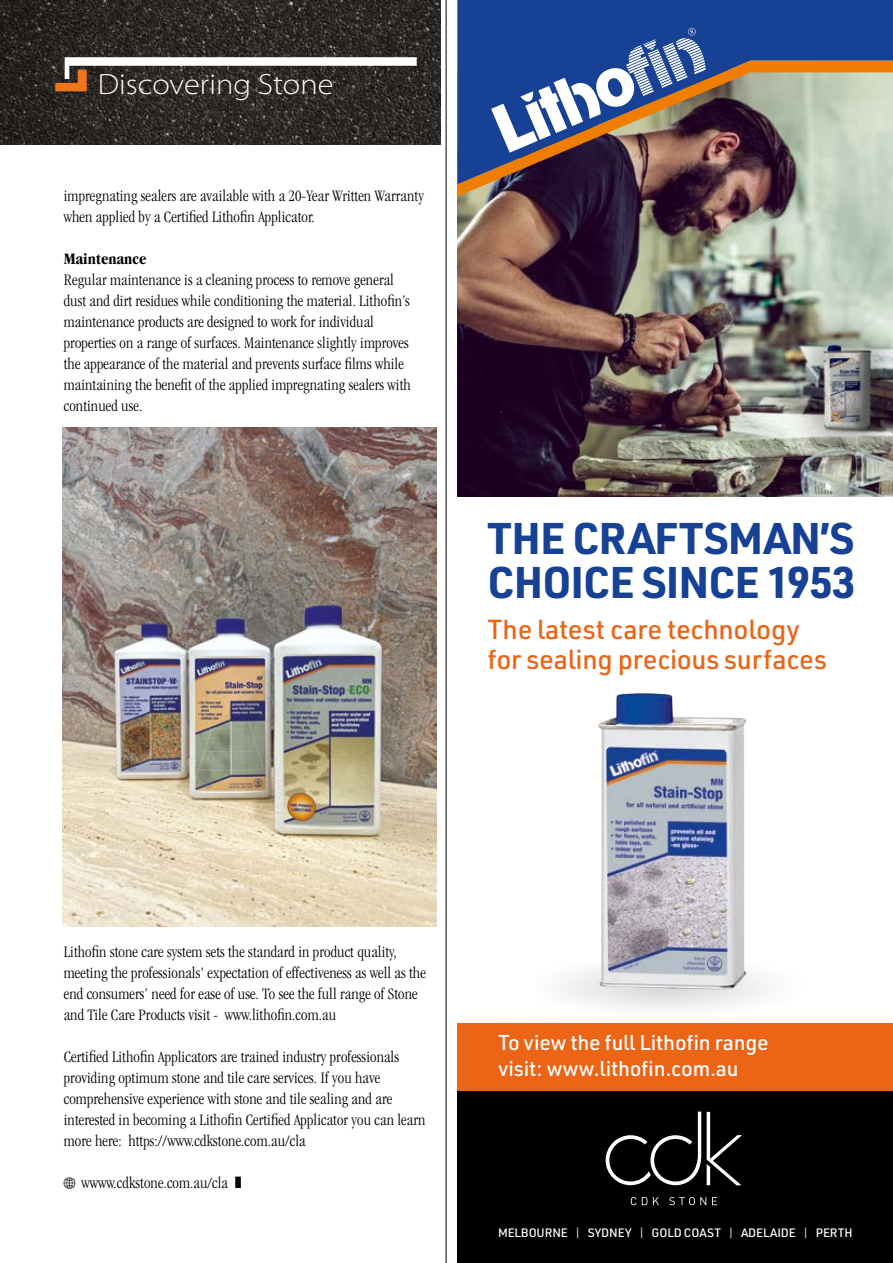
<style>
.page{position:relative;width:893px;height:1263px;background:#fff}
.page>*{position:absolute;margin:0;border:0;box-sizing:border-box;transform-origin:0 0}
.t1{font:700 43.5px/43.5px "URWDIN";letter-spacing:-.02em;color:#164194}
.t2{font:300 semi-expanded 29.4px "Myriad Pro";color:#fff}
.t3{font:500 27px/30px "URWDIN";letter-spacing:-.01em;color:#ec6415}
.t4{font:500 21px/25.5px "URWDIN";letter-spacing:-.01em;color:#fff}
.t5{font:300 condensed 16.5px/21px "Garamond";letter-spacing:.005em;color:#000}
.t6{font:700 condensed 16.5px "Garamond";letter-spacing:.005em;color:#000}
.t7{font:500 12px "URWDIN";letter-spacing:-.01em;color:#fff}
.s1{color:#c4c4c4}
</style>
<div class="page">
<img style="left:457px;top:196px;width:436px;height:300px">
<img style="left:457px;top:184px;width:436px;height:12px">
<svg style="left:457px;top:0;width:436px;height:184px;background:#5b6582"></svg>
<svg style="left:491px;top:27px;width:215px;height:126px"></svg>
<img style="left:597px;top:693px;width:150px;height:296px">
<div style="left:457px;top:1085px;width:436px;height:178px;background:#000"></div>
<svg style="left:606px;top:1111px;width:95px;height:74px"></svg>
<svg style="left:707px;top:1112px;width:35px;height:73px"></svg>
<svg style="left:631px;top:1197px;width:5px;height:8px"></svg>
<svg style="left:642px;top:1197px;width:5px;height:8px"></svg>
<svg style="left:653px;top:1197px;width:6px;height:8px"></svg>
<svg style="left:669px;top:1197px;width:37px;height:8px"></svg>
<svg style="left:712px;top:1197px;width:5px;height:8px"></svg>
<div style="left:457px;top:1023px;width:436px;height:68px;background:#ec6415"></div>
<img style="left:1px;top:0;width:439px;height:145px">
<svg style="left:55px;top:57px;width:362px;height:34px"></svg>
<hr style="left:446px;top:0;width:1px;height:1263px;background:#000">
<img style="left:63px;top:427px;width:374px;height:499px">
<h2 class="t2" style="left:98px;top:68px;width:237px">Discovering Stone</h2>
<p class="t5" style="left:64px;top:185px;width:362px">impregnating sealers are available with a 20-Year Written Warranty when applied by a Certified Lithofin Applicator.</p>
<p class="t6" style="left:64px;top:249px;width:84px">Maintenance</p>
<p class="t5" style="left:64px;top:269px;width:349px">Regular maintenance is a cleaning process to remove general dust and dirt residues while conditioning the material. Lithofin’s maintenance products are designed to work for individual properties on a range of surfaces. Maintenance slightly improves the appearance of the material and prevents surface films while maintaining the benefit of the applied impregnating sealers with continued use.</p>
<h1 class="t1" style="left:487px;top:515px;width:370px">THE CRAFTSMAN’S<br>CHOICE SINCE 1953</h1>
<h3 class="t3" style="left:487px;top:613px;width:341px">The latest care technology for sealing precious surfaces</h3>
<p class="t5" style="left:64px;top:941px;width:364px">Lithofin stone care system sets the standard in product quality, meeting the professionals' expectation of effectiveness as well as the end consumers’ need for ease of use. To see the full range of Stone and Tile Care Products visit - www.lithofin.com.au</p>
<p class="t5" style="left:64px;top:1046px;width:363px">Certified Lithofin Applicators are trained industry professionals providing optimum stone and tile care services. If you have comprehensive experience with stone and tile sealing and are interested in becoming a Lithofin Certified Applicator you can learn more here: https://www.cdkstone.com.au/cla</p>
<p class="t5" style="left:81px;top:1172px;width:162px">wwww.cdkstone.com.au/cla ❚</p>
<p class="t4" style="left:498px;top:1029px;width:272px">To view the full Lithofin range visit: www.lithofin.com.au</p>
<p class="t7" style="left:498px;top:1224px;width:356px">MELBOURNE <span class="s1">|</span> SYDNEY <span class="s1">|</span> GOLD COAST <span class="s1">|</span> ADELAIDE <span class="s1">|</span> PERTH</p>
</div>
